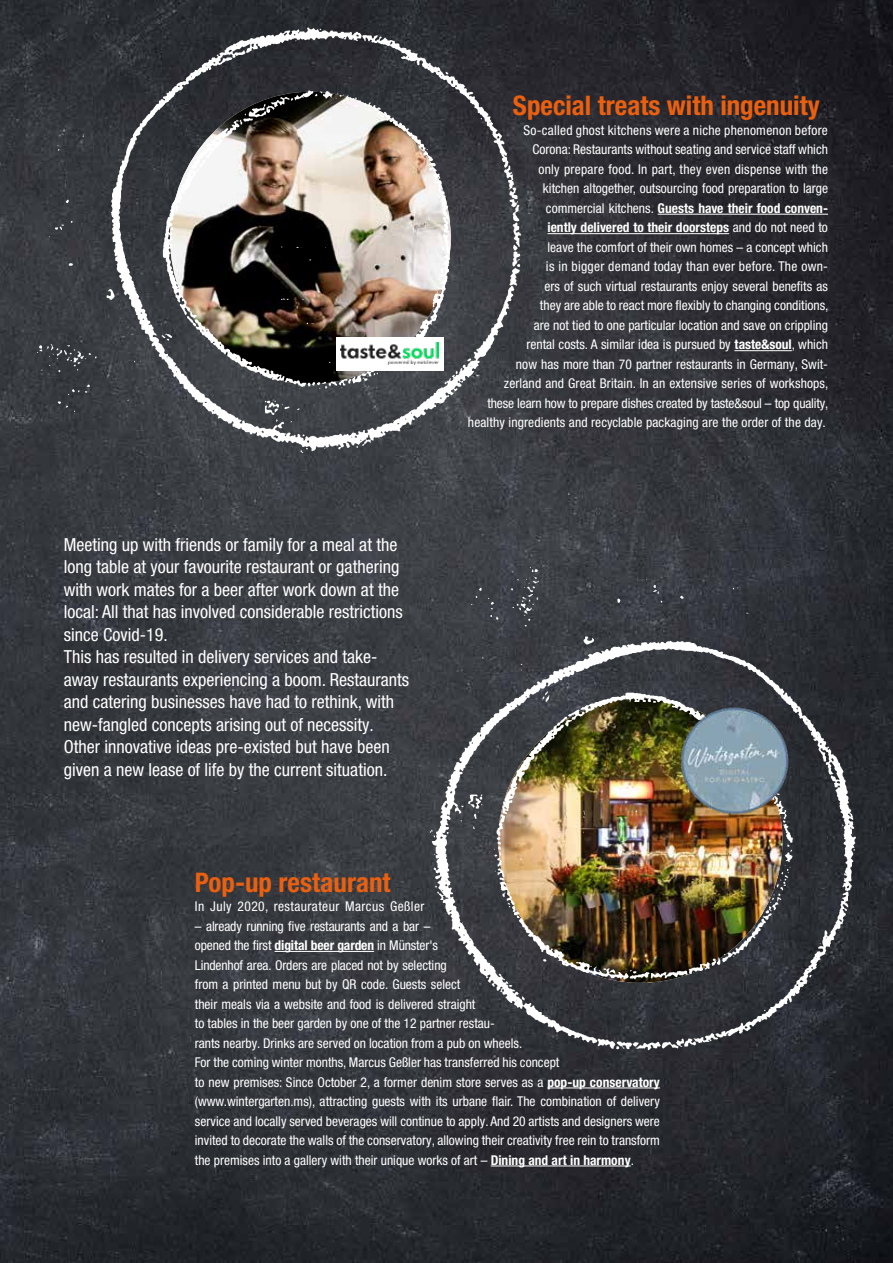
<style>
.page{position:relative;width:893px;height:1263px;background:#fff}
.page>*{position:absolute;margin:0;border:0;box-sizing:border-box;transform-origin:0 0}
.t1{font:700 condensed 27px "Helvetica Neue LTW1 G";color:#eb6010}
.t2{font:condensed 18px/22.5px "Helvetica Neue LTW1 G";color:#fff}
.t3{font:condensed 13.5px/19.5px "Helvetica Neue LTW1 G";color:#fff;text-align:right}
.t4{font:condensed 13.5px "Helvetica Neue LTW1 G";letter-spacing:.03em;color:#fff}
.s1{font-weight:700}
</style>
<div class="page">
<img style="left:0;top:0;width:893px;height:1263px">
<hr style="left:658px;top:214px;width:170px;height:1px;background:#fff">
<hr style="left:547px;top:233px;width:182px;height:1px;background:#fff">
<hr style="left:734px;top:350px;width:58px;height:1px;background:#fff">
<hr style="left:275px;top:951px;width:99px;height:1px;background:#fff">
<hr style="left:547px;top:1087px;width:113px;height:1px;background:#fff">
<hr style="left:491px;top:1165px;width:140px;height:1px;background:#fff">
<img style="left:38px;top:0;width:515px;height:468px">
<div style="left:336px;top:338px;width:108px;height:33px;background:#fff"></div>
<img style="left:340px;top:342px;width:98px;height:23px">
<img style="left:415px;top:567px;width:475px;height:515px">
<img style="left:674px;top:699px;width:124px;height:124px;border-radius:62px">
<p class="t2" style="left:64px;top:533px;width:347px">Meeting up with friends or family for a meal at the long table at your favourite restaurant or gathering with work mates for a beer after work down at the local: All that has involved considerable restrictions since Covid-19.<br>This has resulted in delivery services and take&shy;away restaurants experiencing a boom. Restaurants and catering businesses have had to rethink, with new-fangled concepts arising out of necessity.<br>Other innovative ideas pre-existed but have been given a new lease of life by the current situation.</p>
<h1 class="t1" style="left:513px;top:90px;width:308px">Special treats with ingenuity</h1>
<p class="t3" style="left:468px;top:120px;width:362px">So-called ghost kitchens were a niche phenomenon before<br>Corona: Restaurants without seating and service staff which<br>only prepare food. In part, they even dispense with the<br>kitchen altogether, outsourcing food preparation to large<br>commercial kitchens. <span class="s1">Guests have their food conven-<br>iently delivered to their doorsteps</span> and do not need to<br>leave the comfort of their own homes – a concept which<br>is in bigger demand today than ever before. The own-<br>ers of such virtual restaurants enjoy several benefits as<br>they are able to react more flexibly to changing conditions,<br>are not tied to one particular location and save on crippling<br>rental costs. A similar idea is pursued by <span class="s1">taste&amp;soul</span>, which<br>now has more than 70 partner restaurants in Germany, Swit-<br>zerland and Great Britain. In an extensive series of workshops,<br>these learn how to prepare dishes created by taste&amp;soul – top quality, healthy ingredients and recyclable packaging are the order of the day.</p>
<h1 class="t1" style="left:195px;top:866px;width:197px">Pop-up restaurant</h1>
<p class="t4" style="left:195px;top:898px;width:231px">In July 2020, restaurateur Marcus Geßler</p>
<p class="t3" style="left:195px;top:916px;width:467px;text-align:left">– already running five restaurants and a bar –<br>opened the first <span class="s1">digital beer garden</span> in Münster's<br>Lindenhof area. Orders are placed not by selecting<br>from a printed menu but by QR code. Guests select<br>their meals via a website and food is delivered straight<br>to tables in the beer garden by one of the 12 partner restau-<br>rants nearby. Drinks are served on location from a pub on wheels.<br>For the coming winter months, Marcus Geßler has transferred his concept<br>to new premises: Since October 2, a former denim store serves as a <span class="s1">pop-up conservatory </span>(www.wintergarten.ms), attracting guests with its urbane flair. The combination of delivery service and locally served beverages will continue to apply. And 20 artists and designers were invited to decorate the walls of the conservatory, allowing their creativity free rein to transform the premises into a gallery with their unique works of art – <span class="s1">Dining and art in harmony</span>.</p>
</div>
